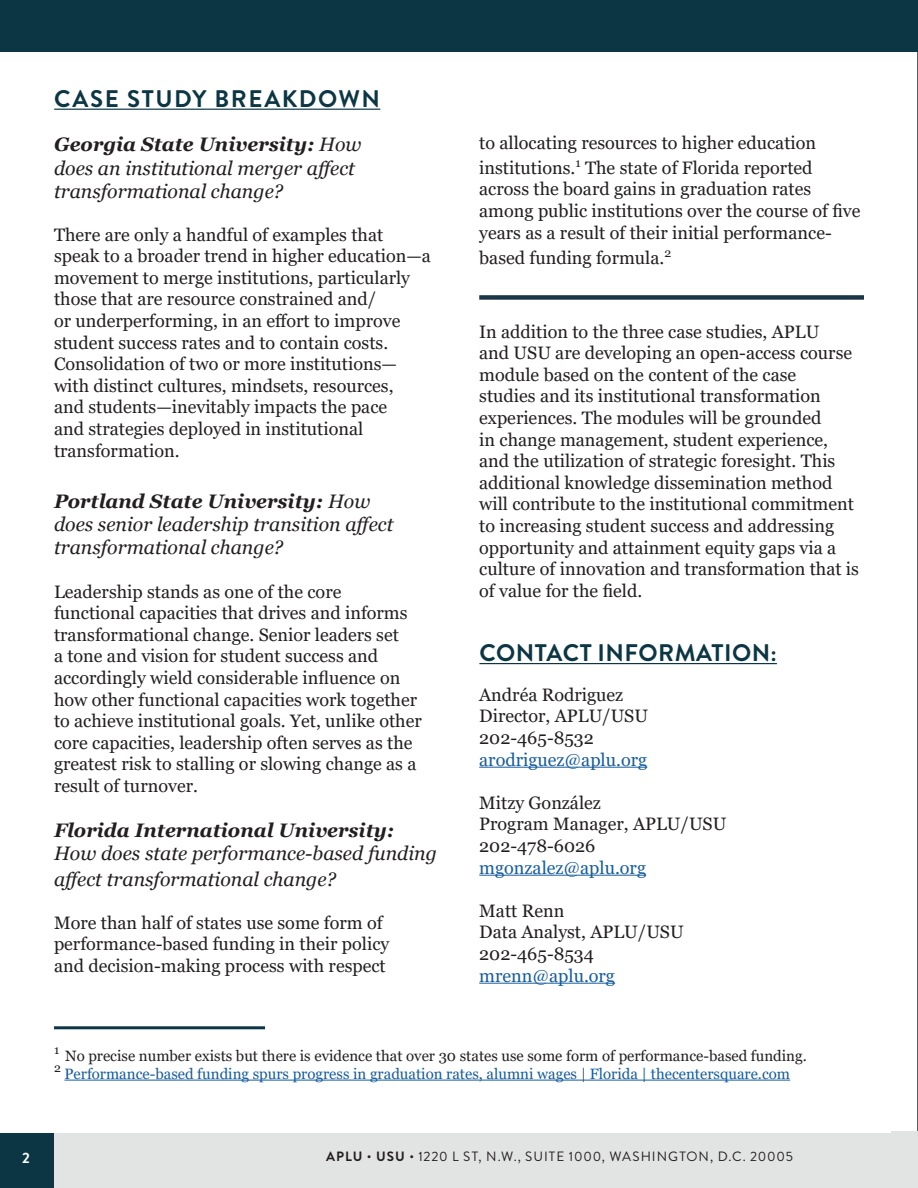
<style>
.page{position:relative;width:918px;height:1188px;background:#fff}
.page>*{position:absolute;margin:0;border:0;box-sizing:border-box;transform-origin:0 0}
._02_Subhead{font:700 24px "Brandon Grotesque";letter-spacing:.02em;color:#0c3644}
._02_Subhead-2{font:700 24px "Brandon Grotesque";letter-spacing:.065em;color:#0c3644}
._02_Subhead-3{font:italic 19.5px/23.4px "Georgia";color:#231f20}
._02_Subhead-4{font:18px/21.6px "Georgia";color:#231f20}
.t1{font:18px "Georgia";color:#175d9e}
.t2{font:15px "Georgia";color:#175d9e}
.t3{font:15px "Georgia";color:#231f20}
.t4{font:700 15px "Brandon Grotesque";color:#fff}
.t5{font:13.5px "Brandon Grotesque";letter-spacing:.065em;color:#231f20}
.t6{font:12.3px "Georgia";color:#231f20}
.s1{font-weight:700}
</style>
<div class="page">
<svg style="left:917px;top:52px;width:1px;height:1079px"></svg>
<div style="left:891px;top:1131px;width:27px;height:57px;background:#e2e3e3"></div>
<div style="left:54px;top:1133px;width:864px;height:55px;background:#e2e3e3"></div>
<div style="left:0;top:0;width:918px;height:52px;background:#0c3644"></div>
<div style="left:0;top:1133px;width:54px;height:55px;background:#0c3644"></div>
<hr style="left:54px;top:109px;width:326px;height:1px;background:#0c3644">
<div style="left:479px;top:295px;width:385px;height:5px;background:#1b3746"></div>
<hr style="left:64px;top:1080px;width:726px;height:1px;background:#175d9e">
<hr style="left:54px;top:1026px;width:211px;height:3px;background:#0c3644">
<hr style="left:479px;top:663px;width:298px;height:1px;background:#0c3644">
<hr style="left:479px;top:767px;width:168px;height:1px;background:#175d9e">
<hr style="left:479px;top:875px;width:167px;height:1px;background:#175d9e">
<hr style="left:479px;top:983px;width:136px;height:1px;background:#175d9e">
<p class="_02_Subhead-2" style="left:54px;top:82px;width:327px">CASE STUDY BREAKDOWN</p>
<p class="_02_Subhead-3" style="left:54px;top:133px;width:309px"><span class="s1">Georgia State University:</span> How does an institutional merger affect transformational change?</p>
<p class="_02_Subhead-4" style="left:54px;top:224px;width:379px">There are only a handful of examples that speak to a broader trend in higher education—a movement to merge institutions, particularly those that are resource constrained and/<br>or underperforming, in an effort to improve student success rates and to contain costs.<br>Consolidation of two or more institutions— with distinct cultures, mindsets, resources,<br>and students—inevitably impacts the pace<br>and strategies deployed in institutional transformation.</p>
<p class="_02_Subhead-3" style="left:54px;top:489px;width:341px"><span class="s1">Portland State University:</span> How does senior leadership transition affect transformational change?</p>
<p class="_02_Subhead-4" style="left:54px;top:581px;width:369px">Leadership stands as one of the core functional capacities that drives and informs transformational change. Senior leaders set<br>a tone and vision for student success and accordingly wield considerable influence on how other functional capacities work together to achieve institutional goals. Yet, unlike other core capacities, leadership often serves as the greatest risk to stalling or slowing change as a result of turnover.</p>
<p class="_02_Subhead-3" style="left:54px;top:819px;width:384px"><span class="s1">Florida International University:<br></span>How does state performance-based funding</p>
<p class="_02_Subhead-3" style="left:54px;top:867px;width:284px">affect transformational change?</p>
<p class="_02_Subhead-4" style="left:54px;top:912px;width:337px">More than half of states use some form of performance-based funding in their policy and decision-making process with respect</p>
<p class="_02_Subhead-4" style="left:479px;top:130px;width:338px;line-height:25.2px">to allocating resources to higher education institutions.<sup>1</sup> The state of Florida reported</p>
<p class="_02_Subhead-4" style="left:479px;top:179px;width:383px">across the board gains in graduation rates among public institutions over the course of five years as a result of their initial performance-</p>
<p class="_02_Subhead-4" style="left:479px;top:247px;width:193px">based funding formula.<sup>2</sup></p>
<p class="_02_Subhead-4" style="left:479px;top:321px;width:381px">In addition to the three case studies, APLU<br>and USU are developing an open-access course module based on the content of the case<br>studies and its institutional transformation experiences. The modules will be grounded<br>in change management, student experience, and the utilization of strategic foresight. This additional knowledge dissemination method will contribute to the institutional commitment to increasing student success and addressing opportunity and attainment equity gaps via a culture of innovation and transformation that is of value for the field.</p>
<p class="_02_Subhead" style="left:479px;top:636px;width:299px">CONTACT INFORMATION:</p>
<p class="_02_Subhead-4" style="left:479px;top:684px;width:146px">Andréa Rodriguez</p>
<p class="_02_Subhead-4" style="left:479px;top:706px;width:170px">Director, APLU/USU</p>
<p class="_02_Subhead-4" style="left:479px;top:727px;width:116px">202-465-8532</p>
<p class="t1" style="left:479px;top:748px;width:170px">arodriguez@aplu.org</p>
<p class="_02_Subhead-4" style="left:479px;top:792px;width:123px">Mitzy González</p>
<p class="_02_Subhead-4" style="left:479px;top:814px;width:249px">Program Manager, APLU/USU</p>
<p class="_02_Subhead-4" style="left:479px;top:835px;width:118px">202-478-6026</p>
<p class="t1" style="left:479px;top:856px;width:168px">mgonzalez@aplu.org</p>
<p class="_02_Subhead-4" style="left:479px;top:900px;width:87px">Matt Renn</p>
<p class="_02_Subhead-4" style="left:479px;top:922px;width:206px">Data Analyst, APLU/USU</p>
<p class="_02_Subhead-4" style="left:479px;top:943px;width:116px">202-465-8534</p>
<p class="t1" style="left:479px;top:964px;width:137px">mrenn@aplu.org</p>
<p class="t6" style="left:54px;top:1042px;width:7px">1</p>
<p class="t3" style="left:65px;top:1047px;width:743px">No precise number exists but there is evidence that over 30 states use some form of performance-based funding.</p>
<p class="t6" style="left:54px;top:1060px;width:8px">2</p>
<p class="t2" style="left:64px;top:1065px;width:727px">Performance-based funding spurs progress in graduation rates, alumni wages | Florida | thecentersquare.com</p>
<p class="t4" style="left:22px;top:1148px;width:9px">2</p>
<p class="t5" style="left:326px;top:1148px;width:468px"><span class="s1">APLU</span> • <span class="s1">USU</span> • 1220 L ST, N.W., SUITE 1000, WASHINGTON, D.C. 20005</p>
</div>
